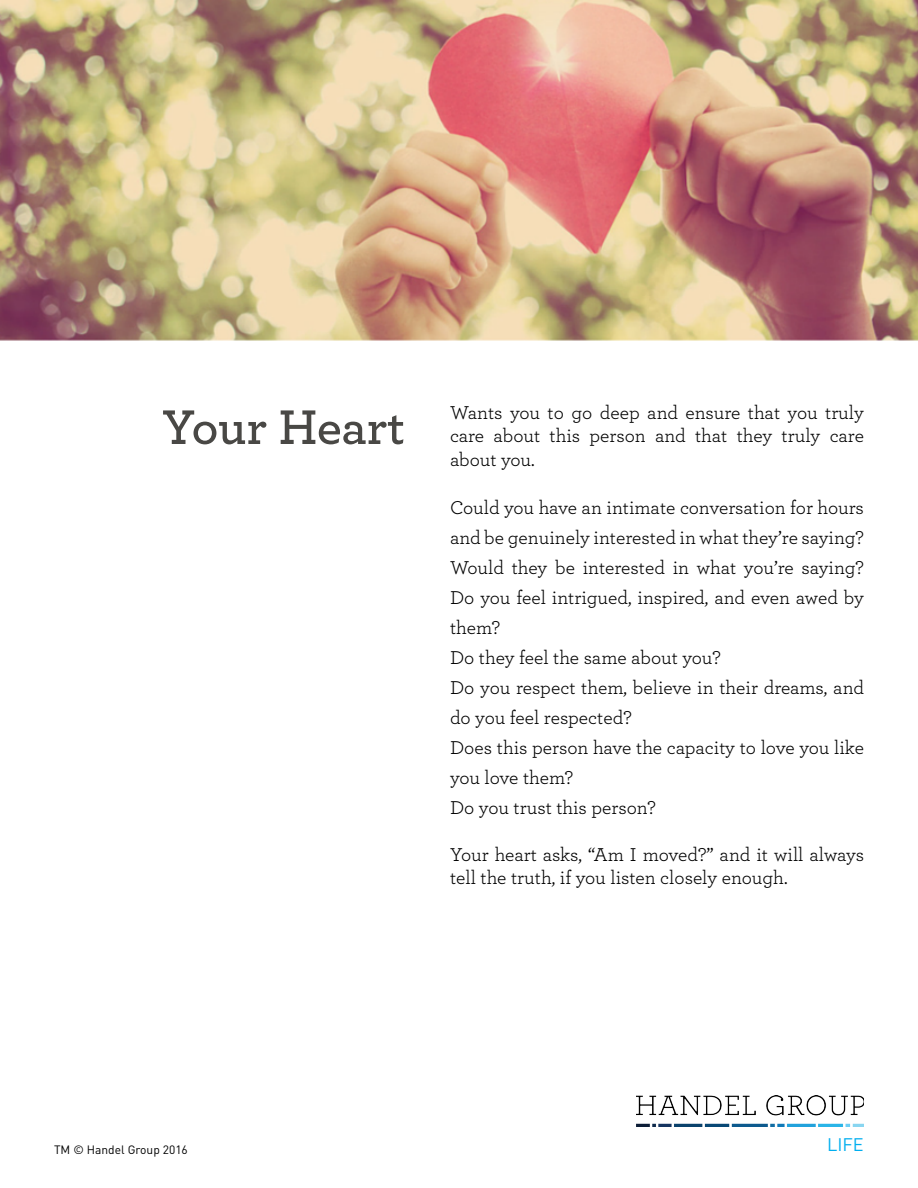
<style>
.page{position:relative;width:918px;height:1188px;background:#fff}
.page>*{position:absolute;margin:0;border:0;box-sizing:border-box;transform-origin:0 0}
.t1{font:600 51px "Archer";letter-spacing:-.01em;color:#494845}
.t2{font:19.5px/30px "Archer";color:#000}
.t3{font:18px "DINOT";color:#00aeef}
.t4{font:12px "DINOT";color:#000}
</style>
<div class="page">
<img style="left:0;top:0;width:918px;height:1127px">
<img style="left:637px;top:1095px;width:227px;height:32px">
<h1 class="t1" style="left:162px;top:389px;width:244px">Your Heart</h1>
<p class="t2" style="left:450px;top:400px;width:416px;line-height:23.4px;text-align:justify">Wants you to go deep and ensure that you truly care about this person and that they truly care about you.</p>
<p class="t2" style="left:450px;top:491px;width:416px">Could you have an intimate conversation for hours and be genuinely interested in what they’re saying?<br>Would they be interested in what you’re saying?<br>Do you feel intrigued, inspired, and even awed by them?<br>Do they feel the same about you?<br>Do you respect them, believe in their dreams, and do you feel respected?<br>Does this person have the capacity to love you like you love them?<br>Do you trust this person?</p>
<p class="t2" style="left:450px;top:842px;width:416px;line-height:23.4px">Your heart asks, “Am I moved?” and it will always tell the truth, if you listen closely enough.</p>
<p class="t4" style="left:54px;top:1140px;width:135px">TM © Handel Group 2016</p>
<p class="t3" style="left:827px;top:1130px;width:38px">LIFE</p>
</div>
